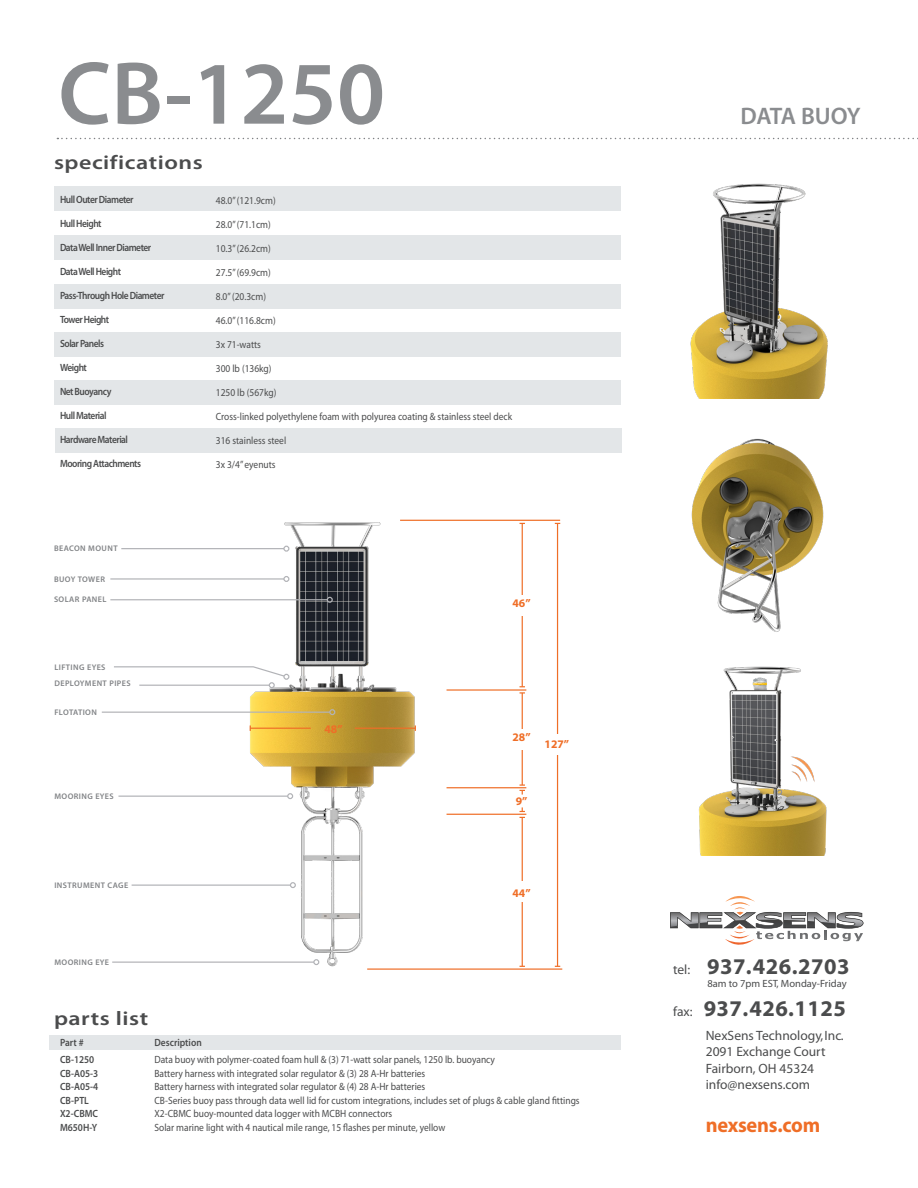
<style>
.page{position:relative;width:918px;height:1188px;background:#fff}
.page>*{position:absolute;margin:0;border:0;box-sizing:border-box;transform-origin:0 0}
.t1{font:600 90px "Myriad Pro";color:#8a8c8f}
.t2{font:600 24px "Myriad Pro";letter-spacing:-.025em;color:#8a8c8f}
.t3{font:700 22.5px "Myriad Pro";letter-spacing:.02em;color:#4b4c4d}
.t4{font:700 21px "Myriad Pro";letter-spacing:-.01em;color:#ef6e27}
.t5{font:600 19.65px "Myriad Pro";letter-spacing:.02em;color:#4b4c4d;scale:1.22 1}
.t6{font:13.5px/16.2px "Myriad Pro";color:#4b4c4d}
.t7{font:700 11.55px "Myriad Pro";color:#ef6e27}
.t8{font:10.5px "Myriad Pro";color:#4b4c4d;scale:.9 1}
.t9{font:600 10.5px "Myriad Pro";letter-spacing:-.05em;color:#4b4c4d;scale:.9 1}
.t10{font:10.5px "Myriad Pro";color:#4b4c4d}
.t11{font:600 10.5px "Myriad Pro";color:#4b4c4d;scale:.9 1}
.t12{font:600 8.1px/16.2px "Myriad Pro";letter-spacing:.05em;color:#808285}
.s1{font-weight:400;font-size:13.5px}
</style>
<div class="page">
<img style="left:238px;top:519px;width:183px;height:448px">
<div style="left:50px;top:1035px;width:571px;height:15px;background:#e3e6e8"></div>
<svg style="left:57px;top:138px;width:861px;height:1px"></svg>
<hr style="left:522px;top:523px;width:1px;height:164px;background:#ef6e27">
<hr style="left:522px;top:693px;width:1px;height:92px;background:#ef6e27">
<svg style="left:520px;top:686px;width:5px;height:8px"></svg>
<hr style="left:522px;top:817px;width:1px;height:149px;background:#ef6e27">
<hr style="left:557px;top:523px;width:1px;height:443px;background:#ef6e27">
<div style="left:502px;top:595px;width:38px;height:20px;background:#fff"></div>
<div style="left:502px;top:729px;width:38px;height:20px;background:#fff"></div>
<div style="left:502px;top:882px;width:38px;height:20px;background:#fff"></div>
<div style="left:538px;top:735px;width:37px;height:20px;background:#fff"></div>
<hr style="left:400px;top:520px;width:160px;height:1px;background:#ef6e27">
<hr style="left:367px;top:968px;width:195px;height:2px;background:#ef6e27">
<hr style="left:447px;top:689px;width:79px;height:2px;background:#ef6e27">
<hr style="left:121px;top:548px;width:163px;height:1px;background:#b2b3b7">
<svg style="left:283px;top:546px;width:6px;height:6px"></svg>
<hr style="left:110px;top:578px;width:174px;height:2px;background:#b2b3b7">
<svg style="left:283px;top:576px;width:6px;height:6px"></svg>
<hr style="left:102px;top:712px;width:228px;height:1px;background:#b2b3b7">
<svg style="left:329px;top:709px;width:6px;height:6px"></svg>
<hr style="left:118px;top:796px;width:170px;height:1px;background:#b2b3b7">
<svg style="left:287px;top:793px;width:6px;height:6px"></svg>
<hr style="left:132px;top:885px;width:158px;height:1px;background:#b2b3b7">
<svg style="left:290px;top:882px;width:6px;height:6px"></svg>
<svg style="left:114px;top:666px;width:175px;height:22px"></svg>
<hr style="left:112px;top:962px;width:202px;height:1px;background:#b2b3b7">
<svg style="left:313px;top:959px;width:6px;height:6px"></svg>
<hr style="left:447px;top:787px;width:79px;height:1px;background:#ef6e27">
<hr style="left:447px;top:814px;width:79px;height:1px;background:#ef6e27">
<hr style="left:250px;top:728px;width:61px;height:1px;background:#ef6e27">
<hr style="left:355px;top:728px;width:60px;height:1px;background:#ef6e27">
<hr style="left:110px;top:599px;width:217px;height:1px;background:#b2b3b7">
<svg style="left:327px;top:597px;width:6px;height:6px"></svg>
<svg style="left:520px;top:784px;width:5px;height:34px"></svg>
<div style="left:508px;top:795px;width:23px;height:12px;background:#fff"></div>
<svg style="left:670px;top:896px;width:193px;height:49px"></svg>
<img style="left:690px;top:183px;width:138px;height:215px">
<img style="left:691px;top:438px;width:133px;height:194px">
<img style="left:699px;top:666px;width:128px;height:189px">
<div style="left:55px;top:429px;width:567px;height:24px;background:#e3e6e8"></div>
<div style="left:54px;top:186px;width:567px;height:24px;background:#e3e6e8"></div>
<div style="left:54px;top:284px;width:567px;height:24px;background:#e3e6e8"></div>
<div style="left:54px;top:332px;width:567px;height:24px;background:#e3e6e8"></div>
<div style="left:54px;top:380px;width:567px;height:24px;background:#e3e6e8"></div>
<div style="left:54px;top:235px;width:567px;height:25px;background:#e3e6e8"></div>
<h1 class="t1" style="left:58px;top:36px;width:328px">CB-1250</h1>
<h3 class="t5" style="left:54px;top:150px;width:123px">specifications</h3>
<p class="t9" style="left:60px;top:193px;width:83px">Hull Outer Diameter</p>
<p class="t9" style="left:60px;top:217px;width:48px">Hull Height</p>
<p class="t9" style="left:60px;top:241px;width:103px">Data Well Inner Diameter</p>
<p class="t9" style="left:60px;top:265px;width:69px">Data Well Height</p>
<p class="t9" style="left:60px;top:289px;width:118px">Pass-Through Hole Diameter</p>
<p class="t9" style="left:60px;top:313px;width:56px">Tower Height</p>
<p class="t9" style="left:60px;top:337px;width:51px">Solar Panels</p>
<p class="t9" style="left:60px;top:361px;width:31px">Weight</p>
<p class="t9" style="left:60px;top:385px;width:59px">Net Buoyancy</p>
<p class="t9" style="left:60px;top:409px;width:53px">Hull Material</p>
<p class="t9" style="left:60px;top:433px;width:77px">Hardware Material</p>
<p class="t9" style="left:60px;top:457px;width:92px">Mooring Attachments</p>
<p class="t8" style="left:216px;top:194px;width:68px">48.0” (121.9cm)</p>
<p class="t8" style="left:216px;top:218px;width:63px">28.0” (71.1cm)</p>
<p class="t8" style="left:216px;top:242px;width:63px">10.3” (26.2cm)</p>
<p class="t8" style="left:216px;top:266px;width:63px">27.5” (69.9cm)</p>
<p class="t8" style="left:216px;top:290px;width:57px">8.0” (20.3cm)</p>
<p class="t8" style="left:216px;top:314px;width:68px">46.0” (116.8cm)</p>
<p class="t8" style="left:216px;top:338px;width:52px">3x 71-watts</p>
<p class="t8" style="left:216px;top:362px;width:63px">300 lb (136kg)</p>
<p class="t8" style="left:216px;top:386px;width:69px">1250 lb (567kg)</p>
<p class="t8" style="left:216px;top:410px;width:331px">Cross-linked polyethylene foam with polyurea coating &amp; stainless steel deck</p>
<p class="t8" style="left:216px;top:434px;width:80px">316 stainless steel</p>
<p class="t8" style="left:216px;top:458px;width:68px">3x 3/4” eyenuts</p>
<p class="t12" style="left:54px;top:540px;width:65px">BEACON MOUNT</p>
<p class="t12" style="left:54px;top:571px;width:53px">BUOY TOWER</p>
<p class="t12" style="left:54px;top:591px;width:54px">SOLAR PANEL</p>
<p class="t12" style="left:54px;top:659px;width:78px">LIFTING EYES<br>DEPLOYMENT PIPES</p>
<p class="t12" style="left:54px;top:704px;width:44px">FLOTATION</p>
<p class="t12" style="left:54px;top:788px;width:61px">MOORING EYES</p>
<p class="t7" style="left:325px;top:721px;width:20px">48”</p>
<p class="t7" style="left:513px;top:596px;width:20px">46”</p>
<p class="t7" style="left:513px;top:730px;width:20px">28”</p>
<p class="t7" style="left:545px;top:736px;width:26px">127”</p>
<p class="t7" style="left:516px;top:793px;width:13px">9”</p>
<p class="t12" style="left:54px;top:877px;width:75px">INSTRUMENT CAGE</p>
<p class="t12" style="left:54px;top:954px;width:56px">MOORING EYE</p>
<h3 class="t5" style="left:54px;top:1006px;width:79px">parts list</h3>
<p class="t7" style="left:513px;top:885px;width:20px">44”</p>
<p class="t9" style="left:60px;top:1036px;width:28px">Part #</p>
<p class="t11" style="left:154px;top:1036px;width:54px">Description</p>
<p class="t9" style="left:60px;top:1053px;width:40px">CB-1250</p>
<p class="t8" style="left:154px;top:1053px;width:380px">Data buoy with polymer-coated foam hull &amp; (3) 71-watt solar panels, 1250 lb. buoyancy</p>
<p class="t9" style="left:60px;top:1066px;width:44px">CB-A05-3</p>
<p class="t8" style="left:154px;top:1067px;width:302px">Battery harness with integrated solar regulator &amp; (3) 28 A-Hr batteries</p>
<p class="t9" style="left:60px;top:1080px;width:44px">CB-A05-4</p>
<p class="t8" style="left:154px;top:1080px;width:302px">Battery harness with integrated solar regulator &amp; (4) 28 A-Hr batteries</p>
<p class="t9" style="left:60px;top:1093px;width:34px">CB-PTL</p>
<p class="t8" style="left:154px;top:1094px;width:474px">CB-Series buoy pass through data well lid for custom integrations, includes set of plugs &amp; cable gland fittings</p>
<p class="t9" style="left:60px;top:1107px;width:44px">X2-CBMC</p>
<p class="t8" style="left:154px;top:1107px;width:266px">X2-CBMC buoy-mounted data logger with MCBH connectors</p>
<p class="t9" style="left:60px;top:1120px;width:43px">M650H-Y</p>
<p class="t8" style="left:154px;top:1121px;width:325px">Solar marine light with 4 nautical mile range, 15 flashes per minute, yellow</p>
<h2 class="t2" style="left:741px;top:101px;width:122px">DATA BUOY</h2>
<h3 class="t3" style="left:673px;top:952px;width:178px"><span class="s1">tel:</span> 937.426.2703</h3>
<p class="t10" style="left:707px;top:977px;width:141px">8am to 7pm EST, Monday-Friday</p>
<h3 class="t3" style="left:673px;top:994px;width:174px"><span class="s1">fax:</span> 937.426.1125</h3>
<p class="t6" style="left:706px;top:1027px;width:139px">NexSens Technology, Inc.<br>2091 Exchange Court<br>Fairborn, OH 45324 info@nexsens.com</p>
<h3 class="t4" style="left:706px;top:1112px;width:116px">nexsens.com</h3>
</div>
